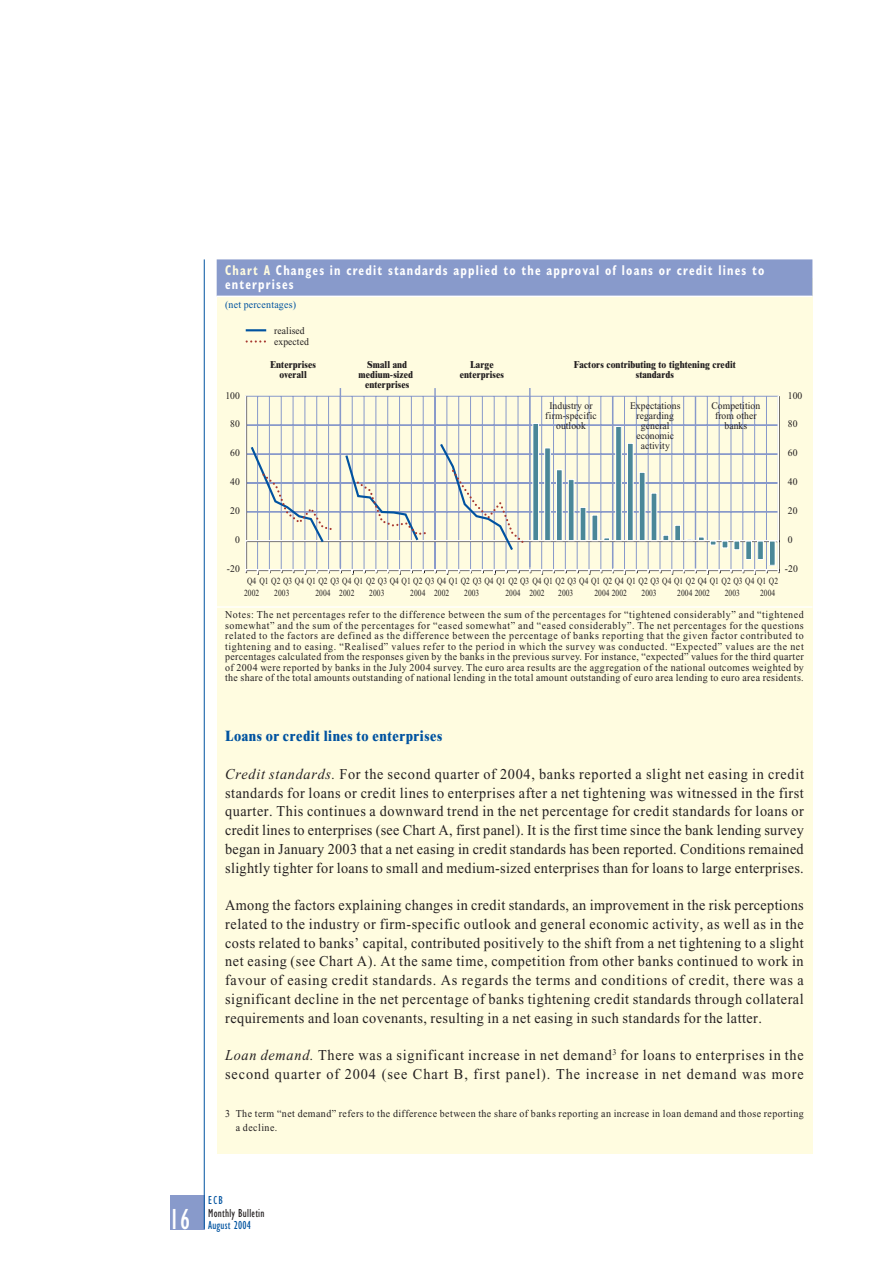
<style>
.page{position:relative;width:893px;height:1263px;background:#fff}
.page>*{position:absolute;margin:0;border:0;box-sizing:border-box;transform-origin:0 0}
.t1{font:condensed 30px "Gill Sans";color:#fff;scale:.95 1}
.t2{font:15px/18.8px "Times New Roman";letter-spacing:.05em;color:#231f20;text-align:justify;scale:.95 1}
.t3{font:800 15px "Times NRMT";letter-spacing:.04em;color:#0153a0;scale:.9 1}
.t4{font:700 condensed 14.25px/13.5px "Gill Sans";letter-spacing:.095em;color:#fff;scale:.85 1}
.t5{font:condensed 12px "Gill Sans";letter-spacing:.025em;color:#231f20;scale:.95 1}
.t6{font:condensed 12px "Gill Sans";letter-spacing:.015em;color:#0153a0;scale:.95 1}
.t7{font:10.5px/10.5px "Times New Roman";letter-spacing:.04em;color:#231f20;text-align:justify;scale:.95 1}
.t8{font:10.5px "Times New Roman";letter-spacing:.02em;color:#0153a0;scale:.95 1}
.t9{font:10.05px/10.1px "Times New Roman";letter-spacing:.005em;color:#231f20;text-align:center;scale:.95 1}
.t10{font:800 10.05px/10.1px "Times NRMT";letter-spacing:.005em;color:#231f20;text-align:center;scale:.9 1}
.t11{font:9.45px/11.6px "Times New Roman";letter-spacing:.005em;color:#231f20;scale:.8 1}
.s1{color:#fffce0}
.s2{font-style:italic}
</style>
<div class="page">
<div style="left:170px;top:1195px;width:34px;height:34px;background:#889acb"></div>
<hr style="left:204px;top:259px;width:1px;height:970px;background:#0153a0">
<div style="left:217px;top:278px;width:595px;height:876px;background:#fffce0"></div>
<div style="left:217px;top:259px;width:595px;height:37px;background:#889acb"></div>
<hr style="left:217px;top:296px;width:595px;height:1px;background:#fff">
<hr style="left:217px;top:606px;width:595px;height:2px;background:#fff">
<hr style="left:434px;top:388px;width:2px;height:180px;background:#8899ca">
<hr style="left:529px;top:388px;width:1px;height:179px;background:#8899ca">
<hr style="left:339px;top:388px;width:2px;height:180px;background:#8899ca">
<svg style="left:247px;top:340px;width:18px;height:3px"></svg>
<hr style="left:246px;top:329px;width:20px;height:2px;background:#0153a0">
<svg style="left:245px;top:395px;width:534px;height:176px"></svg>
<svg style="left:623px;top:570px;width:3px;height:5px"></svg>
<hr style="left:777px;top:396px;width:2px;height:174px;background:#fff">
<svg style="left:245px;top:396px;width:286px;height:179px"></svg>
<p class="t4" style="left:225px;top:265px;width:635px"><span class="s1">Chart A</span> Changes in credit standards applied to the approval of loans or credit lines to enterprises</p>
<p class="t8" style="left:225px;top:300px;width:76px">(net percentages)</p>
<p class="t9" style="left:274px;top:325px;width:38px;line-height:11.6px;text-align:left">realised expected</p>
<p class="t9" style="left:225px;top:391px;width:17px">100</p>
<p class="t9" style="left:230px;top:420px;width:12px">80</p>
<p class="t9" style="left:230px;top:449px;width:12px">60</p>
<p class="t10" style="left:270px;top:360px;width:53px">Enterprises overall</p>
<p class="t10" style="left:358px;top:360px;width:62px">Small and medium-sized enterprises</p>
<p class="t10" style="left:460px;top:360px;width:51px">Large enterprises</p>
<p class="t10" style="left:574px;top:360px;width:181px">Factors contributing to tightening credit standards</p>
<p class="t9" style="left:630px;top:401px;width:55px">Expectations regarding general economic activity</p>
<p class="t9" style="left:711px;top:401px;width:53px">Competition from other banks</p>
<p class="t9" style="left:545px;top:401px;width:56px">Industry or firm-specific outlook</p>
<p class="t9" style="left:787px;top:391px;width:17px">100</p>
<p class="t9" style="left:787px;top:420px;width:12px">80</p>
<p class="t9" style="left:787px;top:449px;width:12px">60</p>
<p class="t9" style="left:230px;top:478px;width:12px">40</p>
<p class="t9" style="left:787px;top:478px;width:12px">40</p>
<p class="t9" style="left:230px;top:507px;width:12px">20</p>
<p class="t9" style="left:787px;top:507px;width:12px">20</p>
<p class="t9" style="left:235px;top:536px;width:7px">0</p>
<p class="t9" style="left:787px;top:536px;width:7px">0</p>
<p class="t9" style="left:227px;top:565px;width:15px">-20</p>
<p class="t9" style="left:785px;top:565px;width:15px">-20</p>
<p class="t11" style="left:244px;top:576px;width:669px;text-indent:3px">Q4 Q1 Q2 Q3 Q4 Q1 Q2 Q3 Q4 Q1 Q2 Q3 Q4 Q1 Q2 Q3 Q4 Q1 Q2 Q3 Q4 Q1 Q2 Q3 Q4 Q1 Q2 Q3 Q4 Q1 Q2 Q4 Q1 Q2 Q3 Q4 Q1 Q2 Q4 Q1 Q2 Q3 Q4 Q1 Q2<br>2002</p>
<p class="t11" style="left:274px;top:588px;width:20px">2003</p>
<p class="t11" style="left:369px;top:588px;width:20px">2003</p>
<p class="t11" style="left:464px;top:588px;width:20px">2003</p>
<p class="t11" style="left:558px;top:588px;width:20px">2003</p>
<p class="t11" style="left:594px;top:588px;width:42px">2004 2002</p>
<p class="t11" style="left:677px;top:588px;width:42px">2004 2002</p>
<p class="t11" style="left:760px;top:588px;width:20px">2004</p>
<p class="t11" style="left:315px;top:588px;width:20px">2004</p>
<p class="t11" style="left:339px;top:588px;width:20px">2002</p>
<p class="t11" style="left:410px;top:588px;width:20px">2004</p>
<p class="t11" style="left:434px;top:588px;width:20px">2002</p>
<p class="t11" style="left:505px;top:588px;width:20px">2004</p>
<p class="t11" style="left:529px;top:588px;width:20px">2002</p>
<p class="t11" style="left:641px;top:588px;width:20px">2003</p>
<p class="t11" style="left:724px;top:588px;width:20px">2003</p>
<p class="t7" style="left:225px;top:610px;width:610px">Notes: The net percentages refer to the difference between the sum of the percentages for “tightened considerably” and “tightened somewhat” and the sum of the percentages for “eased somewhat” and “eased considerably”. The net percentages for the questions related to the factors are defined as the difference between the percentage of banks reporting that the given factor contributed to tightening and to easing. “Realised” values refer to the period in which the survey was conducted. “Expected” values are the net percentages calculated from the responses given by the banks in the previous survey. For instance, “expected” values for the third quarter of 2004 were reported by banks in the July 2004 survey. The euro area results are the aggregation of the national outcomes weighted by the share of the total amounts outstanding of national lending in the total amount outstanding of euro area lending to euro area residents.</p>
<p class="t3" style="left:225px;top:731px;width:243px">Loans or credit lines to enterprises</p>
<p class="t2" style="left:225px;top:766px;width:610px"><span class="s2">Credit standards.</span> For the second quarter of 2004, banks reported a slight net easing in credit standards for loans or credit lines to enterprises after a net tightening was witnessed in the first quarter. This continues a downward trend in the net percentage for credit standards for loans or credit lines to enterprises (see Chart A, first panel). It is the first time since the bank lending survey began in January 2003 that a net easing in credit standards has been reported. Conditions remained slightly tighter for loans to small and medium-sized enterprises than for loans to large enterprises.</p>
<p class="t2" style="left:225px;top:897px;width:610px">Among the factors explaining changes in credit standards, an improvement in the risk perceptions related to the industry or firm-specific outlook and general economic activity, as well as in the costs related to banks’ capital, contributed positively to the shift from a net tightening to a slight net easing (see Chart A). At the same time, competition from other banks continued to work in favour of easing credit standards. As regards the terms and conditions of credit, there was a significant decline in the net percentage of banks tightening credit standards through collateral requirements and loan covenants, resulting in a net easing in such standards for the latter.</p>
<p class="t2" style="left:225px;top:1047px;width:610px"><span class="s2">Loan demand.</span> There was a significant increase in net demand<sup>3</sup> for loans to enterprises in the second quarter of 2004 (see Chart B, first panel). The increase in net demand was more</p>
<p class="t7" style="left:236px;top:1108px;width:599px;line-height:13.5px;text-indent:-11px">3 The term “net demand” refers to the difference between the share of banks reporting an increase in loan demand and those reporting a decline.</p>
<h1 class="t1" style="left:169px;top:1208px;width:23px">16</h1>
<p class="t6" style="left:208px;top:1196px;width:17px">ECB</p>
<p class="t5" style="left:208px;top:1208px;width:61px">Monthly Bulletin</p>
<p class="t6" style="left:208px;top:1221px;width:46px">August 2004</p>
</div>
